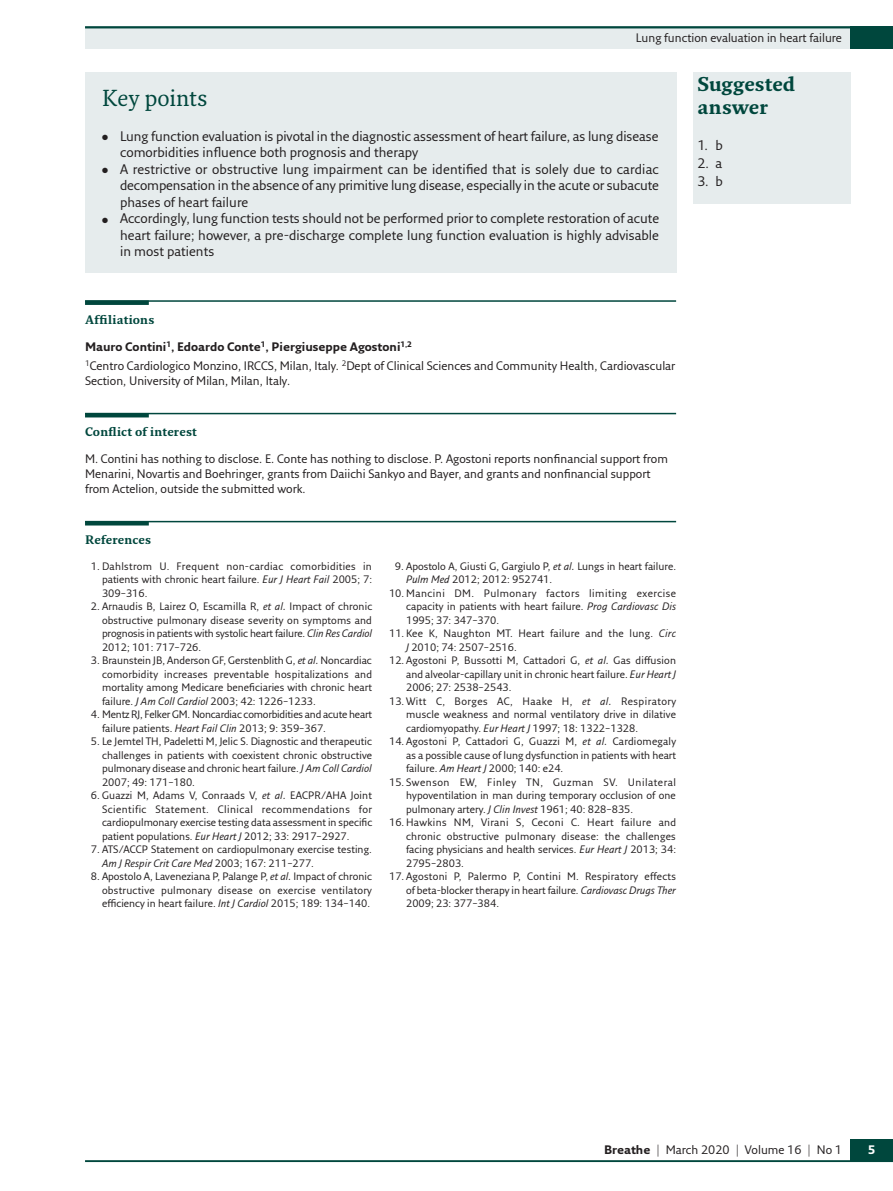
<style>
.page{position:relative;width:893px;height:1191px;background:#fff}
.page>*{position:absolute;margin:0;border:0;box-sizing:border-box;transform-origin:0 0}
.t1{font:22.5px "Fresco Std";color:#00473d}
.t2{font:700 19.5px/22.5px "Fresco Std";letter-spacing:-.01em;color:#00473d}
.t3{font:13.5px/16.5px "Fresco Sans Pro";color:#231f20;text-align:justify}
.t4{font:12px/15px "Fresco Sans Pro";color:#231f20}
.t5{font:700 12px "Fresco Std";letter-spacing:.01em;color:#00473d}
.t6{font:700 12px "Fresco Std";letter-spacing:.03em;color:#00473d}
.t7{font:700 12px "Fresco Sans Pro";color:#fff}
.t8{font:10.5px/13.5px "Fresco Sans Pro";color:#231f20;text-align:justify}
.t9{font:10.5px/13.5px "Fresco Sans Pro";letter-spacing:-.02em;color:#231f20}
.t10{font:10.5px/13.5px "Fresco Sans Pro";letter-spacing:.02em;color:#231f20}
.s1{font-weight:700}
.s2{font-style:italic}
</style>
<div class="page">
<hr style="left:85px;top:1160px;width:808px;height:2px;background:#00473d">
<div style="left:850px;top:1138px;width:43px;height:23px;background:#00473d"></div>
<div style="left:85px;top:26px;width:808px;height:23px;background:#e6eced"></div>
<hr style="left:85px;top:26px;width:808px;height:2px;background:#00473d">
<div style="left:850px;top:26px;width:43px;height:23px;background:#00473d"></div>
<hr style="left:85px;top:300px;width:591px;height:2px;background:#00473d">
<div style="left:85px;top:300px;width:64px;height:5px;background:#00473d"></div>
<hr style="left:85px;top:413px;width:591px;height:1px;background:#00473d">
<hr style="left:85px;top:413px;width:64px;height:4px;background:#00473d">
<hr style="left:85px;top:521px;width:591px;height:1px;background:#00473d">
<hr style="left:85px;top:521px;width:64px;height:4px;background:#00473d">
<div style="left:693px;top:72px;width:158px;height:132px;background:#e6eced"></div>
<div style="left:85px;top:72px;width:591px;height:201px;background:#e6eced"></div>
<p class="t4" style="left:636px;top:30px;width:208px">Lung function evaluation in heart failure</p>
<h1 class="t1" style="left:102px;top:84px;width:107px">Key points</h1>
<p class="t3" style="left:120px;top:127px;width:540px;text-indent:-18px">● Lung function evaluation is pivotal in the diagnostic assessment of heart failure, as lung disease comorbidities influence both prognosis and therapy</p>
<p class="t3" style="left:120px;top:160px;width:541px;text-indent:-18px">● A restrictive or obstructive lung impairment can be identified that is solely due to cardiac decompensation in the absence of any primitive lung disease, especially in the acute or subacute phases of heart failure</p>
<p class="t3" style="left:120px;top:210px;width:541px;text-indent:-18px">● Accordingly, lung function tests should not be performed prior to complete restoration of acute heart failure; however, a pre-discharge complete lung function evaluation is highly advisable in most patients</p>
<h2 class="t2" style="left:698px;top:72px;width:99px">Suggested answer</h2>
<p class="t3" style="left:698px;top:136px;width:27px">1. b</p>
<p class="t3" style="left:698px;top:154px;width:26px">2. a</p>
<p class="t3" style="left:698px;top:172px;width:27px">3. b</p>
<p class="t6" style="left:85px;top:312px;width:71px">Affiliations</p>
<p class="t4" style="left:85px;top:336px;width:592px;line-height:19.5px"><span class="s1">Mauro Contini</span><sup>1</sup><span class="s1">, Edoardo Conte</span><sup>1</sup><span class="s1">, Piergiuseppe Agostoni</span><sup>1,2<br></sup><sup>1</sup>Centro Cardiologico Monzino, IRCCS, Milan, Italy. <sup>2</sup>Dept of Clinical Sciences and Community Health, Cardiovascular</p>
<p class="t4" style="left:85px;top:373px;width:207px">Section, University of Milan, Milan, Italy.</p>
<p class="t5" style="left:85px;top:424px;width:113px">Conflict of interest</p>
<p class="t4" style="left:85px;top:451px;width:584px">M. Contini has nothing to disclose. E. Conte has nothing to disclose. P. Agostoni reports nonfinancial support from<br>Menarini, Novartis and Boehringer, grants from Daiichi Sankyo and Bayer, and grants and nonfinancial support from Actelion, outside the submitted work.</p>
<p class="t5" style="left:85px;top:532px;width:68px">References</p>
<p class="t8" style="left:102px;top:559px;width:272px;text-indent:-11px">1. Dahlstrom U. Frequent non-cardiac comorbidities in patients with chronic heart failure. <span class="s2">Eur J Heart Fail</span> 2005; 7:<br>309–316.</p>
<p class="t8" style="left:102px;top:599px;width:272px;text-indent:-11px">2. Arnaudis B, Lairez O, Escamilla R, <span class="s2">et al.</span> Impact of chronic obstructive pulmonary disease severity on symptoms and prognosis in patients with systolic heart failure. <span class="s2">Clin Res Cardiol </span>2012; 101: 717–726.</p>
<p class="t8" style="left:102px;top:653px;width:271px;text-indent:-11px">3. Braunstein JB, Anderson GF, Gerstenblith G, <span class="s2">et al.</span> Noncardiac comorbidity increases preventable hospitalizations and mortality among Medicare beneficiaries with chronic heart failure. <span class="s2">J Am Coll Cardiol</span> 2003; 42: 1226–1233.</p>
<p class="t9" style="left:102px;top:707px;width:272px;text-indent:-11px">4. Mentz RJ, Felker GM. Noncardiac comorbidities and acute heart failure patients. <span class="s2">Heart Fail Clin</span> 2013; 9: 359–367.</p>
<p class="t8" style="left:102px;top:734px;width:272px;text-indent:-11px">5. Le Jemtel TH, Padeletti M, Jelic S. Diagnostic and therapeutic challenges in patients with coexistent chronic obstructive pulmonary disease and chronic heart failure. <span class="s2">J Am Coll Cardiol </span>2007; 49: 171–180.</p>
<p class="t8" style="left:102px;top:788px;width:272px;text-indent:-11px">6. Guazzi M, Adams V, Conraads V, <span class="s2">et al.</span> EACPR/AHA Joint Scientific Statement. Clinical recommendations for cardiopulmonary exercise testing data assessment in specific patient populations. <span class="s2">Eur Heart J</span> 2012; 33: 2917–2927.</p>
<p class="t8" style="left:102px;top:842px;width:271px;text-indent:-11px">7. ATS/ACCP Statement on cardiopulmonary exercise testing.<br><span class="s2">Am J Respir Crit Care Med</span> 2003; 167: 211–277.</p>
<p class="t8" style="left:102px;top:869px;width:271px;text-indent:-11px">8. Apostolo A, Laveneziana P, Palange P, <span class="s2">et al.</span> Impact of chronic obstructive pulmonary disease on exercise ventilatory efficiency in heart failure. <span class="s2">Int J Cardiol</span> 2015; 189: 134–140.</p>
<p class="t8" style="left:406px;top:559px;width:272px;text-indent:-11px">9. Apostolo A, Giusti G, Gargiulo P, <span class="s2">et al.</span> Lungs in heart failure.<br><span class="s2">Pulm Med</span> 2012; 2012: 952741.</p>
<p class="t8" style="left:406px;top:586px;width:272px;text-indent:-17px">10. Mancini DM. Pulmonary factors limiting exercise capacity in patients with heart failure. <span class="s2">Prog Cardiovasc Dis </span>1995; 37: 347–370.</p>
<p class="t10" style="left:406px;top:626px;width:271px;text-indent:-17px">11. Kee K, Naughton MT. Heart failure and the lung. <span class="s2">Circ<br>J</span> 2010; 74: 2507–2516.</p>
<p class="t8" style="left:406px;top:653px;width:272px;text-indent:-17px">12. Agostoni P, Bussotti M, Cattadori G, <span class="s2">et al.</span> Gas diffusion and alveolar-capillary unit in chronic heart failure. <span class="s2">Eur Heart J </span>2006; 27: 2538–2543.</p>
<p class="t8" style="left:406px;top:694px;width:272px;text-indent:-17px">13. Witt C, Borges AC, Haake H, <span class="s2">et al.</span> Respiratory muscle weakness and normal ventilatory drive in dilative cardiomyopathy. <span class="s2">Eur Heart J</span> 1997; 18: 1322–1328.</p>
<p class="t8" style="left:406px;top:734px;width:272px;text-indent:-17px">14. Agostoni P, Cattadori G, Guazzi M, <span class="s2">et al.</span> Cardiomegaly as a possible cause of lung dysfunction in patients with heart failure. <span class="s2">Am Heart J</span> 2000; 140: e24.</p>
<p class="t8" style="left:406px;top:775px;width:271px;text-indent:-17px">15. Swenson EW, Finley TN, Guzman SV. Unilateral hypoventilation in man during temporary occlusion of one pulmonary artery. <span class="s2">J Clin Invest</span> 1961; 40: 828–835.</p>
<p class="t8" style="left:406px;top:815px;width:272px;text-indent:-17px">16. Hawkins NM, Virani S, Ceconi C. Heart failure and chronic obstructive pulmonary disease: the challenges facing physicians and health services. <span class="s2">Eur Heart J</span> 2013; 34:<br>2795–2803.</p>
<p class="t8" style="left:406px;top:869px;width:271px;text-indent:-17px">17. Agostoni P, Palermo P, Contini M. Respiratory effects of beta-blocker therapy in heart failure. <span class="s2">Cardiovasc Drugs Ther </span>2009; 23: 377–384.</p>
<p class="t4" style="left:604px;top:1142px;width:240px"><span class="s1">Breathe</span> | March 2020 | Volume 16 | No 1</p>
<p class="t7" style="left:868px;top:1142px;width:9px">5</p>
</div>
